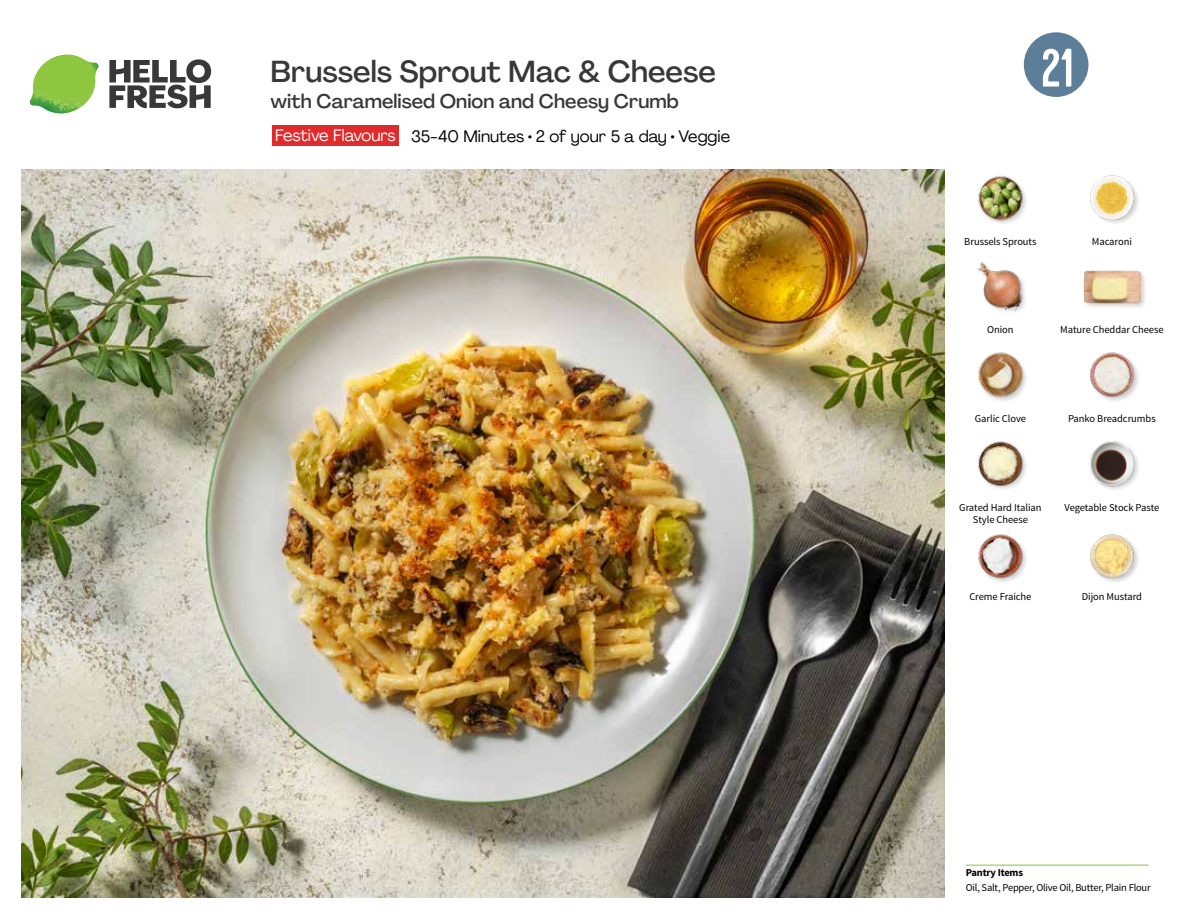
<style>
.page{position:relative;width:1188px;height:918px;background:#fff}
.page>*{position:absolute;margin:0;border:0;box-sizing:border-box;transform-origin:0 0}
.t1{font:54px "Kapra";color:#fff}
.t2{font:500 30px "Agrandir";color:#383839}
.t3{font:500 19.5px "Agrandir";color:#383839}
.t4{font:16.5px "Agrandir";color:#000}
.t5{font:16.5px "Agrandir";color:#fff}
.t6{font:10.5px "Source Sans Pro";letter-spacing:-.005em;color:#000}
.t7{font:700 10.5px "Source Sans Pro";letter-spacing:-.02em;color:#000}
</style>
<div class="page">
<svg style="left:109px;top:59px;width:102px;height:49px"></svg>
<img style="left:30px;top:55px;width:69px;height:59px">
<img style="left:21px;top:170px;width:924px;height:728px">
<hr style="left:966px;top:865px;width:183px;height:1px;background:#82c341">
<div style="left:272px;top:126px;width:127px;height:20px;background:#e02a2c"></div>
<img style="left:978px;top:534px;width:48px;height:48px">
<img style="left:1090px;top:534px;width:48px;height:48px">
<img style="left:978px;top:352px;width:48px;height:49px">
<img style="left:978px;top:441px;width:48px;height:48px">
<img style="left:1089px;top:441px;width:50px;height:49px">
<img style="left:1089px;top:352px;width:49px;height:49px">
<img style="left:978px;top:175px;width:48px;height:49px">
<img style="left:977px;top:262px;width:48px;height:50px">
<div style="left:1083px;top:270px;width:64px;height:40px;background:#000;opacity:.2"></div>
<img style="left:1083px;top:270px;width:58px;height:40px">
<img style="left:1090px;top:175px;width:48px;height:48px">
<svg style="left:1023px;top:32px;width:66px;height:65px"></svg>
<h2 class="t2" style="left:271px;top:53px;width:447px">Brussels Sprout Mac &amp; Cheese</h2>
<h1 class="t1" style="left:1041px;top:37px;width:34px">21</h1>
<h3 class="t3" style="left:271px;top:89px;width:410px">with Caramelised Onion and Cheesy Crumb</h3>
<h3 class="t5" style="left:275px;top:125px;width:122px">Festive Flavours</h3>
<h3 class="t4" style="left:411px;top:126px;width:321px">35-40 Minutes • 2 of your 5 a day • Veggie</h3>
<p class="t6" style="left:964px;top:235px;width:74px">Brussels Sprouts</p>
<p class="t6" style="left:1092px;top:235px;width:42px">Macaroni</p>
<p class="t6" style="left:987px;top:323px;width:28px">Onion</p>
<p class="t6" style="left:1060px;top:323px;width:105px">Mature Cheddar Cheese</p>
<p class="t6" style="left:975px;top:412px;width:53px">Garlic Clove</p>
<p class="t6" style="left:1068px;top:412px;width:89px">Panko Breadcrumbs</p>
<p class="t6" style="left:959px;top:501px;width:84px">Grated Hard Italian</p>
<p class="t6" style="left:1064px;top:501px;width:96px">Vegetable Stock Paste</p>
<p class="t6" style="left:973px;top:513px;width:57px">Style Cheese</p>
<p class="t6" style="left:969px;top:590px;width:64px">Creme Fraiche</p>
<p class="t6" style="left:1082px;top:590px;width:62px">Dijon Mustard</p>
<p class="t7" style="left:966px;top:866px;width:59px">Pantry Items</p>
<p class="t6" style="left:966px;top:881px;width:187px">Oil, Salt, Pepper, Olive Oil, Butter, Plain Flour</p>
</div>
